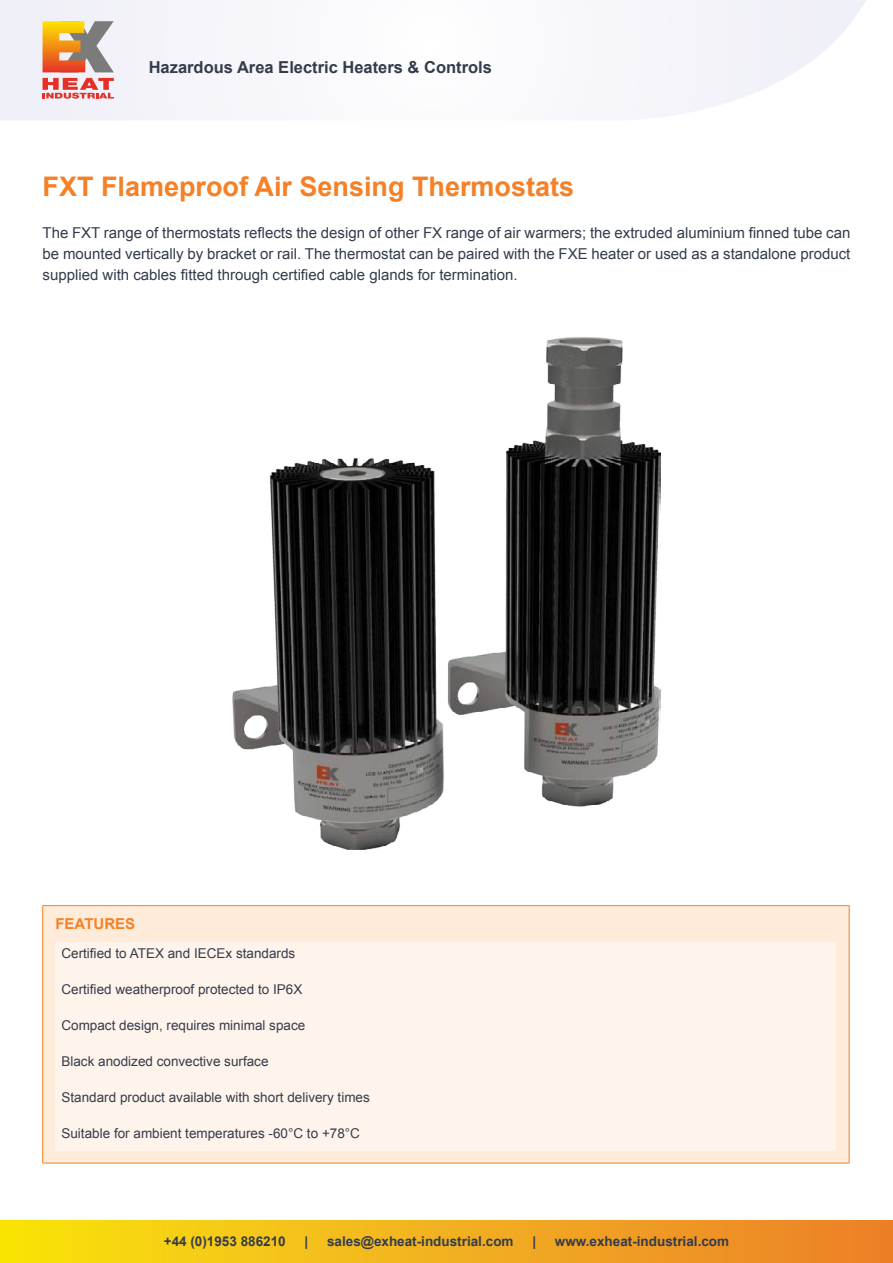
<style>
.page{position:relative;width:893px;height:1263px;background:#fff}
.page>*{position:absolute;margin:0;border:0;box-sizing:border-box;transform-origin:0 0}
.t1{font:700 27px "Arial";color:#f58025}
.t2{font:700 16.5px "Arial";color:#343c4b}
.t3{font:15px/21px "Arial";color:#343c4b;text-align:justify}
.t4{font:700 15px "Arial";color:#f58025}
.t5{font:13.5px "Arial";color:#343c4b}
.t6{font:700 13.5px "Arial";color:#343c4b}
</style>
<div class="page">
<svg style="left:0;top:0;width:866px;height:120px"></svg>
<div style="left:0;top:1220px;width:893px;height:43px;background:linear-gradient(to right,#f9e40d,#ec7f2c)"></div>
<svg style="left:43px;top:78px;width:71px;height:21px"></svg>
<svg style="left:43px;top:21px;width:71px;height:51px"></svg>
<div style="left:43px;top:906px;width:806px;height:257px;background:#ffebd9"></div>
<hr style="left:43px;top:905px;width:806px;height:1px;background:#f58025">
<hr style="left:42px;top:906px;width:1px;height:36px;background:#f58025">
<hr style="left:849px;top:906px;width:1px;height:36px;background:#f58025">
<hr style="left:42px;top:942px;width:1px;height:221px;background:#f58025">
<hr style="left:849px;top:942px;width:1px;height:221px;background:#f58025">
<hr style="left:43px;top:1163px;width:806px;height:1px;background:#f58025">
<div style="left:55px;top:942px;width:781px;height:208px;background:#fff4ec"></div>
<img style="left:233px;top:337px;width:427px;height:512px">
<p class="t2" style="left:149px;top:57px;width:345px">Hazardous Area Electric Heaters &amp; Controls</p>
<h1 class="t1" style="left:43px;top:169px;width:533px">FXT Flameproof Air Sensing Thermostats</h1>
<p class="t3" style="left:43px;top:223px;width:809px">The FXT range of thermostats reflects the design of other FX range of air warmers; the extruded aluminium finned tube can be mounted vertically by bracket or rail. The thermostat can be paired with the FXE heater or used as a standalone product supplied with cables fitted through certified cable glands for termination.</p>
<p class="t4" style="left:55px;top:914px;width:81px">FEATURES</p>
<p class="t5" style="left:61px;top:944px;width:235px">Certified to ATEX and IECEx standards</p>
<p class="t5" style="left:61px;top:980px;width:242px">Certified weatherproof protected to IP6X</p>
<p class="t5" style="left:61px;top:1016px;width:245px">Compact design, requires minimal space</p>
<p class="t5" style="left:61px;top:1052px;width:209px">Black anodized convective surface</p>
<p class="t5" style="left:61px;top:1088px;width:310px">Standard product available with short delivery times</p>
<p class="t5" style="left:61px;top:1124px;width:300px">Suitable for ambient temperatures -60°C to +78°C</p>
<p class="t6" style="left:164px;top:1232px;width:123px">+44 (0)1953 886210</p>
<p class="t6" style="left:305px;top:1232px;width:5px">|</p>
<p class="t6" style="left:327px;top:1232px;width:188px">sales@exheat-industrial.com</p>
<p class="t6" style="left:532px;top:1232px;width:5px">|</p>
<p class="t6" style="left:555px;top:1232px;width:176px">www.exheat-industrial.com</p>
</div>
